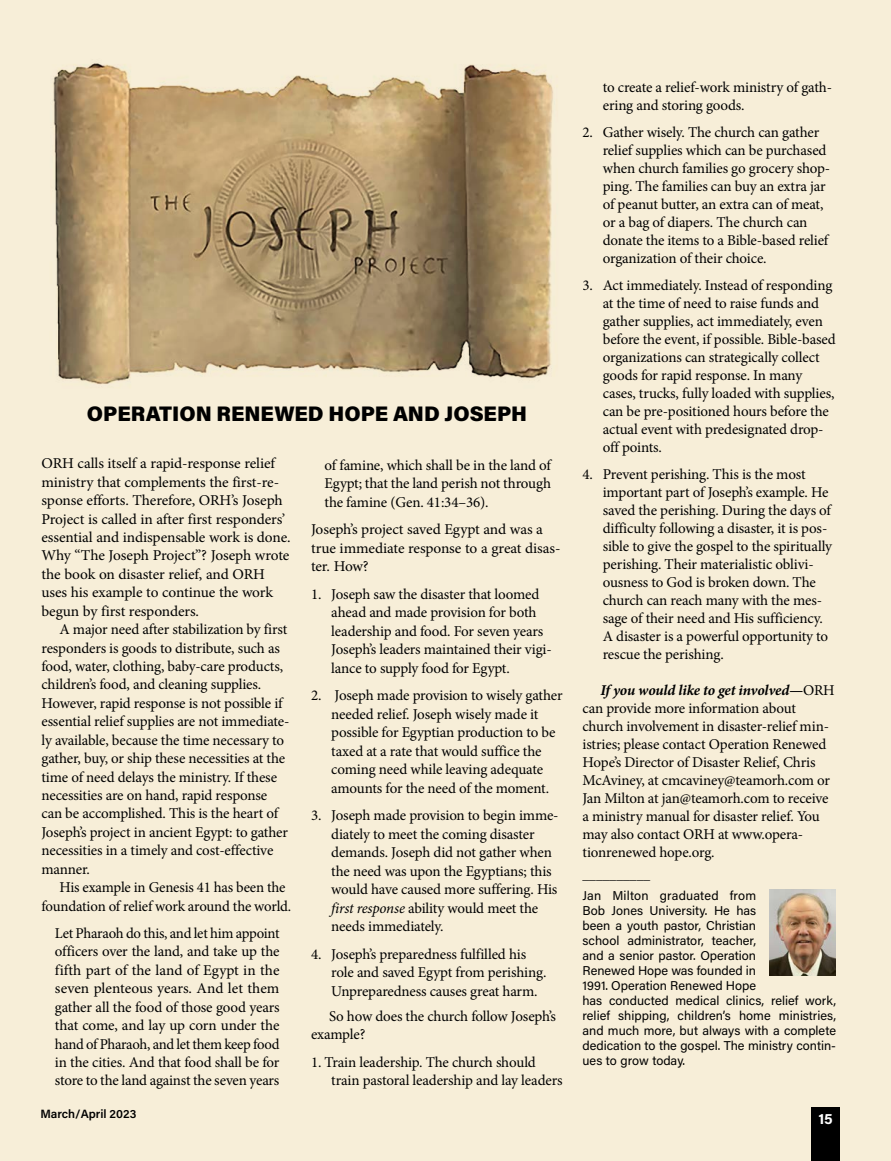
<style>
.page{position:relative;width:891px;height:1161px;background:#f7eed8}
.page>*{position:absolute;margin:0;border:0;box-sizing:border-box;transform-origin:0 0}
.t1{font:900 21px "Acumin Pro";color:#000}
.t2{font:15px/18.5px "Minion Pro";letter-spacing:-.01em;color:#000}
.t3{font:700 15px "Acumin Pro";color:#fff}
.t4{font:12.75px/15px "Acumin Pro";color:#000}
.t5{font:600 12px "Acumin Pro";color:#000}
.s1{font-style:italic}
.s2{font-weight:700;font-style:italic}
</style>
<div class="page">
<div style="left:811px;top:1107px;width:29px;height:54px;background:#000"></div>
<img style="left:53px;top:63px;width:500px;height:322px">
<img style="left:770px;top:889px;width:65px;height:87px">
<h1 class="t1" style="left:87px;top:399px;width:442px">OPERATION RENEWED HOPE AND JOSEPH</h1>
<p class="t2" style="left:41px;top:454px;width:251px">ORH calls itself a rapid-response relief ministry that complements the first-re&shy;sponse efforts. Therefore, ORH’s Joseph Project is called in after first responders’ essential and indispensable work is done.<br>Why “The Joseph Project”? Joseph wrote the book on disaster relief, and ORH uses his example to continue the work begun by first responders.</p>
<p class="t2" style="left:41px;top:620px;width:250px;text-indent:18px">A major need after stabilization by first responders is goods to distribute, such as food, water, clothing, baby-care products, children’s food, and cleaning supplies.<br>However, rapid response is not possible if essential relief supplies are not immediate&shy;ly available, because the time necessary to gather, buy, or ship these necessities at the time of need delays the ministry. If these necessities are on hand, rapid response can be accomplished. This is the heart of Joseph’s project in ancient Egypt: to gather necessities in a timely and cost-effective manner.</p>
<p class="t2" style="left:41px;top:878px;width:251px;text-indent:18px">His example in Genesis 41 has been the foundation of relief work around the world.</p>
<p class="t2" style="left:55px;top:924px;width:226px;text-align:justify">Let Pharaoh do this, and let him appoint officers over the land, and take up the fifth part of the land of Egypt in the seven plenteous years. And let them gather all the food of those good years that come, and lay up corn under the hand of Pharaoh, and let them keep food in the cities. And that food shall be for store to the land against the seven years</p>
<p class="t5" style="left:40px;top:1106px;width:97px">March/April 2023</p>
<p class="t2" style="left:325px;top:456px;width:228px;text-align:justify">of famine, which shall be in the land of Egypt; that the land perish not through the famine (Gen. 41:34–36).</p>
<p class="t2" style="left:311px;top:520px;width:251px">Joseph’s project saved Egypt and was a true immediate response to a great disas&shy;ter. How?</p>
<p class="t2" style="left:331px;top:585px;width:222px;text-indent:-20px">1. Joseph saw the disaster that loomed ahead and made provision for both leadership and food. For seven years Joseph’s leaders maintained their vigi&shy;lance to supply food for Egypt.</p>
<p class="t2" style="left:331px;top:686px;width:233px;text-indent:-20px">2. Joseph made provision to wisely gather needed relief. Joseph wisely made it possible for Egyptian production to be taxed at a rate that would suffice the coming need while leaving adequate amounts for the need of the moment.</p>
<p class="t2" style="left:331px;top:806px;width:229px;text-indent:-20px">3. Joseph made provision to begin imme&shy;diately to meet the coming disaster demands. Joseph did not gather when the need was upon the Egyptians; this would have caused more suffering. His <span class="s1">first response</span> ability would meet the needs immediately.</p>
<p class="t2" style="left:331px;top:945px;width:217px;text-indent:-20px">4. Joseph’s preparedness fulfilled his role and saved Egypt from perishing.<br>Unpreparedness causes great harm.</p>
<p class="t2" style="left:311px;top:1007px;width:247px;text-indent:18px">So how does the church follow Joseph’s example?</p>
<p class="t2" style="left:331px;top:1053px;width:233px;text-indent:-20px">1. Train leadership. The church should train pastoral leadership and lay leaders</p>
<p class="t2" style="left:603px;top:78px;width:231px;line-height:18px">to create a relief-work ministry of gath&shy;ering and storing goods.</p>
<p class="t2" style="left:603px;top:123px;width:229px;line-height:18px;text-indent:-20px">2. Gather wisely. The church can gather relief supplies which can be purchased when church families go grocery shop&shy;ping. The families can buy an extra jar of peanut butter, an extra can of meat, or a bag of diapers. The church can donate the items to a Bible-based relief organization of their choice.</p>
<p class="t2" style="left:603px;top:276px;width:235px;line-height:18px;text-indent:-20px">3. Act immediately. Instead of responding at the time of need to raise funds and gather supplies, act immediately, even before the event, if possible. Bible-based organizations can strategically collect goods for rapid response. In many cases, trucks, fully loaded with supplies, can be pre-positioned hours before the actual event with predesignated drop&shy;off points.</p>
<p class="t2" style="left:603px;top:465px;width:231px;line-height:18px;text-indent:-20px">4. Prevent perishing. This is the most important part of Joseph’s example. He saved the perishing. During the days of difficulty following a disaster, it is pos&shy;sible to give the gospel to the spiritually perishing. Their materialistic oblivi&shy;ousness to God is broken down. The church can reach many with the mes&shy;sage of their need and His sufficiency.<br>A disaster is a powerful opportunity to rescue the perishing.</p>
<p class="t2" style="left:583px;top:681px;width:254px;line-height:18px;text-indent:18px"><span class="s2">If you would like to get involved—</span>ORH can provide more information about church involvement in disaster-relief min&shy;istries; please contact Operation Renewed Hope’s Director of Disaster Relief, Chris McAviney, at cmcaviney@teamorh.com or Jan Milton at jan@teamorh.com to receive a ministry manual for disaster relief. You may also contact ORH at www.opera&shy;tionrenewed hope.org.</p>
<p class="t4" style="left:583px;top:863px;width:175px;line-height:21.8px">__________<br>Jan Milton graduated from</p>
<p class="t4" style="left:583px;top:903px;width:255px">Bob Jones University. He has<br>been a youth pastor, Christian<br>school administrator, teacher,<br>and a senior pastor. Operation<br>Renewed Hope was founded in<br>1991. Operation Renewed Hope<br>has conducted medical clinics, relief work, relief shipping, children’s home ministries, and much more, but always with a complete dedication to the gospel. The ministry contin&shy;ues to grow today.</p>
<p class="t3" style="left:818px;top:1108px;width:16px">15</p>
</div>
